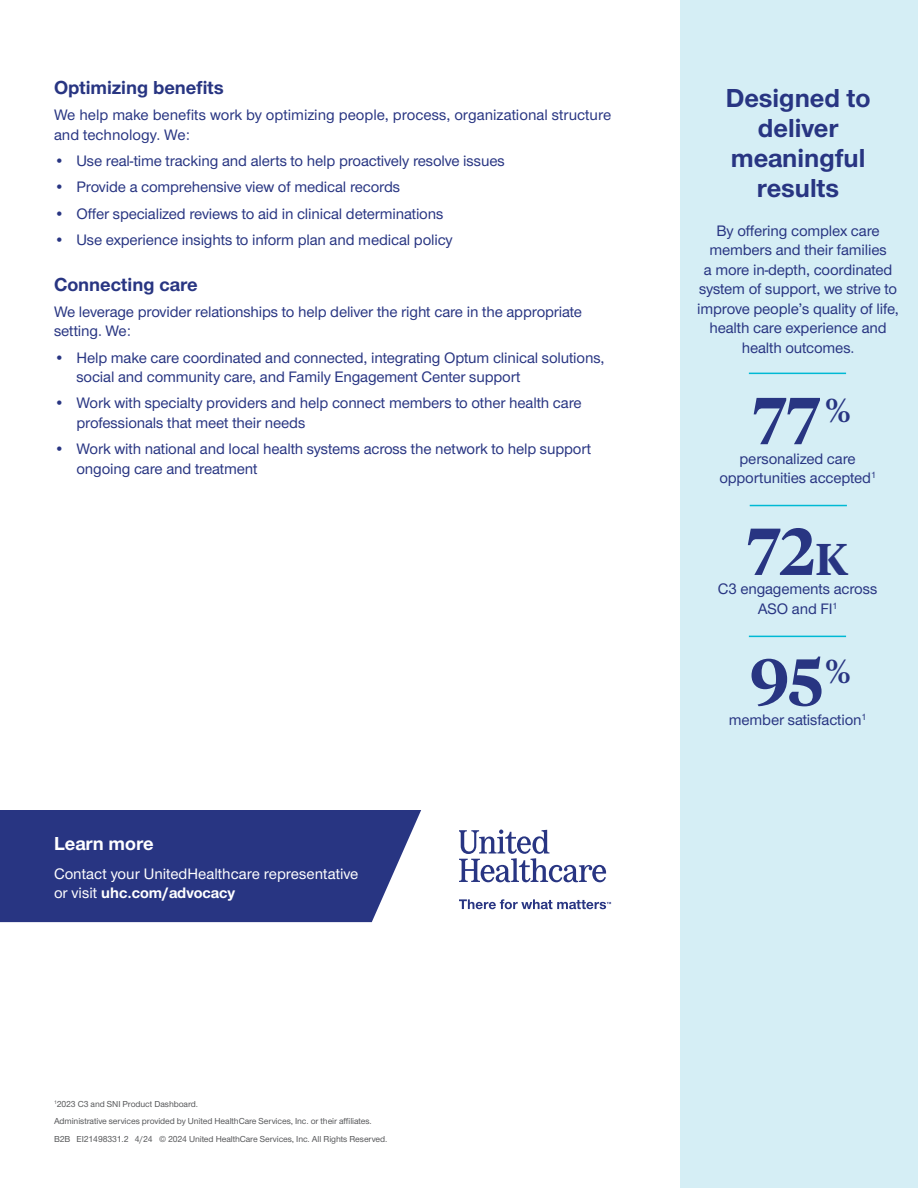
<style>
.page{position:relative;width:918px;height:1188px;background:#fff}
.page>*{position:absolute;margin:0;border:0;box-sizing:border-box;transform-origin:0 0}
.t1{font:600 66px "UHC Serif Headline";color:#283582}
.t2{font:600 33px "UHC Serif Headline";color:#283582}
.Subheads_L1{font:700 27px/30px "UHC Sans";color:#283582;text-align:center}
.Subheads_L2{font:700 19.5px "UHC Sans";color:#283582}
.t3{font:700 19.5px "UHC Sans";color:#fff}
.Bullets_L1{font:500 15.75px/19.5px "UHC Sans";letter-spacing:-.01em;color:#283582}
.Paragraphs_L1{font:500 15.75px/19.5px "UHC Sans";letter-spacing:-.01em;color:#283582}
.t4{font:500 15.75px/19.5px "UHC Sans";color:#fff}
.Legal{font:500 9px "UHC Sans";letter-spacing:-.01em;color:#57585a}
.s1{font-weight:700}
.s2{font-size:44.25px}
</style>
<div class="page">
<div style="left:0;top:810px;width:421px;height:112px;background:#283582"></div>
<div style="left:680px;top:0;width:238px;height:1188px;background:#d5eef5"></div>
<svg style="left:459px;top:830px;width:147px;height:52px"></svg>
<svg style="left:459px;top:899px;width:152px;height:10px"></svg>
<hr style="left:749px;top:373px;width:97px;height:1px;background:#00b9d4">
<hr style="left:750px;top:505px;width:97px;height:1px;background:#00b9d4">
<hr style="left:749px;top:636px;width:97px;height:1px;background:#00b9d4">
<p class="Subheads_L2" style="left:54px;top:74px;width:171px">Optimizing benefits</p>
<p class="Paragraphs_L1" style="left:54px;top:105px;width:559px">We help make benefits work by optimizing people, process, organizational structure and technology. We:</p>
<p class="Bullets_L1" style="left:54px;top:150px;width:452px">• Use real-time tracking and alerts to help proactively resolve issues</p>
<p class="Bullets_L1" style="left:54px;top:177px;width:348px">• Provide a comprehensive view of medical records</p>
<p class="Bullets_L1" style="left:54px;top:203px;width:391px">• Offer specialized reviews to aid in clinical determinations</p>
<p class="Bullets_L1" style="left:54px;top:229px;width:400px">• Use experience insights to inform plan and medical policy</p>
<p class="Subheads_L2" style="left:54px;top:271px;width:145px">Connecting care</p>
<p class="Paragraphs_L1" style="left:54px;top:301px;width:530px">We leverage provider relationships to help deliver the right care in the appropriate setting. We:</p>
<p class="Bullets_L1" style="left:76px;top:347px;width:530px;text-indent:-22px">• Help make care coordinated and connected, integrating Optum clinical solutions, social and community care, and Family Engagement Center support</p>
<p class="Bullets_L1" style="left:76px;top:393px;width:507px;text-indent:-22px">• Work with specialty providers and help connect members to other health care professionals that meet their needs</p>
<p class="Bullets_L1" style="left:76px;top:438px;width:516px;text-indent:-22px">• Work with national and local health systems across the network to help support ongoing care and treatment</p>
<p class="t3" style="left:54px;top:830px;width:101px">Learn more</p>
<p class="t4" style="left:54px;top:863px;width:306px">Contact your UnitedHealthcare representative or visit <span class="s1">uhc.com/advocacy</span></p>
<p class="Legal" style="left:54px;top:1098px;width:146px"><sup>1</sup>2023 C3 and SNI Product Dashboard.</p>
<p class="Legal" style="left:54px;top:1115px;width:319px">Administrative services provided by United HealthCare Services, Inc. or their affiliates.</p>
<p class="Legal" style="left:54px;top:1132px;width:335px">B2B EI21498331.2 4/24 © 2024 United HealthCare Services, Inc. All Rights Reserved.</p>
<p class="Subheads_L1" style="left:726px;top:82px;width:146px">Designed to deliver meaningful results</p>
<p class="Bullets_L1" style="left:697px;top:220px;width:203px;text-align:center">By offering complex care members and their families<br>a more in-depth, coordinated system of support, we strive to improve people’s quality of life, health care experience and health outcomes.</p>
<p class="t1" style="left:753px;top:375px;width:69px">77</p>
<p class="Bullets_L1" style="left:719px;top:448px;width:158px;text-align:center">personalized care opportunities accepted<sup>1</sup></p>
<p class="t2" style="left:825px;top:387px;width:27px">%</p>
<p class="t1" style="left:747px;top:506px;width:103px">72<span class="s2">K</span></p>
<p class="Bullets_L1" style="left:718px;top:579px;width:161px;text-align:center">C3 engagements across<br>ASO and FI<sup>1</sup></p>
<p class="t1" style="left:750px;top:637px;width:75px">95</p>
<p class="Bullets_L1" style="left:729px;top:709px;width:139px">member satisfaction<sup>1</sup></p>
<p class="t2" style="left:825px;top:649px;width:27px">%</p>
</div>
